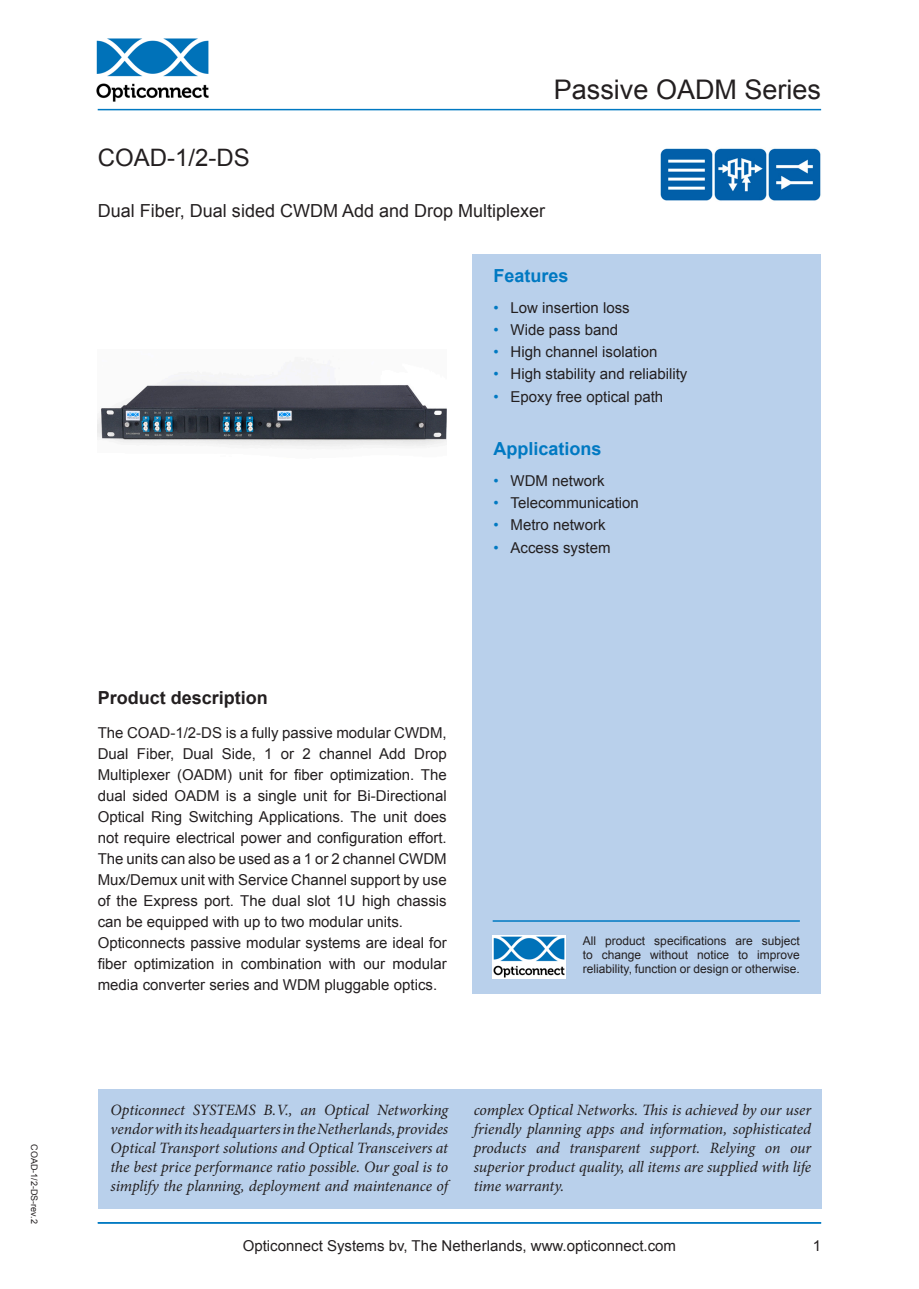
<style>
.page{position:relative;width:919px;height:1289px;background:#fff}
.page>*{position:absolute;margin:0;border:0;box-sizing:border-box;transform-origin:0 0}
.t1{font:27px "Arial";color:#231f20}
._1b_Title_product{font:24px "Arial";color:#231f20}
._1c_Title_product_su{font:18px "Arial";color:#231f20}
._4a_tussenkop{font:700 18px "Arial";color:#0079c2}
._4a_tussenkop-2{font:700 18px "Arial";color:#231f20}
.t2{font:italic 15.75px/18.9px "Minion Pro";letter-spacing:-.01em;color:#231f20;text-align:justify}
._3a_plat{font:15px/21px "Arial";color:#231f20;text-align:justify}
.Foottxt{font:15px "Arial";color:#231f20}
.t3{font:12px/14.4px "Arial";color:#231f20;text-align:justify}
.t4{font:9px "Arial";color:#231f20}
.s1{color:#0079c2}
</style>
<div class="page">
<div style="left:472px;top:255px;width:349px;height:739px;background:#b9d0eb"></div>
<img style="left:492px;top:935px;width:74px;height:43px">
<hr style="left:492px;top:920px;width:307px;height:1px;background:#0079c2">
<img style="left:98px;top:377px;width:348px;height:71px">
<img style="left:96px;top:38px;width:113px;height:64px">
<hr style="left:98px;top:109px;width:723px;height:1px;background:#0079c2">
<div style="left:98px;top:1089px;width:723px;height:119px;background:#b9d0eb"></div>
<hr style="left:98px;top:1221px;width:723px;height:2px;background:#0079c2">
<img style="left:660px;top:148px;width:161px;height:53px">
<p class="t4" style="left:41px;top:1144px;width:81px;rotate:90deg">COAD-1/2-DS-rev.2</p>
<h1 class="t1" style="left:554px;top:71px;width:269px">Passive OADM Series</h1>
<p class="_1b_Title_product" style="left:98px;top:141px;width:154px">COAD-1/2-DS</p>
<p class="_1c_Title_product_su" style="left:98px;top:198px;width:449px">Dual Fiber, Dual sided CWDM Add and Drop Multiplexer</p>
<p class="_4a_tussenkop" style="left:493px;top:263px;width:77px">Features</p>
<p class="_3a_plat" style="left:493px;top:297px;width:138px"><span class="s1">•</span> Low insertion loss</p>
<p class="_3a_plat" style="left:493px;top:319px;width:126px"><span class="s1">•</span> Wide pass band</p>
<p class="_3a_plat" style="left:493px;top:341px;width:165px"><span class="s1">•</span> High channel isolation</p>
<p class="_3a_plat" style="left:493px;top:363px;width:195px"><span class="s1">•</span> High stability and reliability</p>
<p class="_3a_plat" style="left:493px;top:386px;width:171px"><span class="s1">•</span> Epoxy free optical path</p>
<p class="_4a_tussenkop" style="left:493px;top:436px;width:110px">Applications</p>
<p class="_3a_plat" style="left:493px;top:470px;width:113px"><span class="s1">•</span> WDM network</p>
<p class="_3a_plat" style="left:493px;top:492px;width:147px"><span class="s1">•</span> Telecommunication</p>
<p class="_3a_plat" style="left:493px;top:514px;width:114px"><span class="s1">•</span> Metro network</p>
<p class="_3a_plat" style="left:493px;top:537px;width:119px"><span class="s1">•</span> Access system</p>
<p class="_4a_tussenkop-2" style="left:98px;top:685px;width:172px">Product description</p>
<p class="_3a_plat" style="left:98px;top:722px;width:350px">The COAD-1/2-DS is a fully passive modular CWDM, Dual Fiber, Dual Side, 1 or 2 channel Add Drop Multiplexer (OADM) unit for fiber optimization. The dual sided OADM is a single unit for Bi-Directional Optical Ring Switching Applications. The unit does not require electrical power and configuration effort.<br>The units can also be used as a 1 or 2 channel CWDM Mux/Demux unit with Service Channel support by use of the Express port. The dual slot 1U high chassis can be equipped with up to two modular units.</p>
<p class="_3a_plat" style="left:98px;top:932px;width:350px">Opticonnects passive modular systems are ideal for fiber optimization in combination with our modular media converter series and WDM pluggable optics.</p>
<p class="t3" style="left:583px;top:933px;width:218px">All product specifications are subject to change without notice to improve reliability, function or design or otherwise.</p>
<p class="t2" style="left:111px;top:1100px;width:339px">Opticonnect SYSTEMS B.V., an Optical Networking vendor with its headquarters in the Netherlands, provides Optical Transport solutions and Optical Transceivers at the best price performance ratio possible. Our goal is to simplify the planning, deployment and maintenance of</p>
<p class="t2" style="left:473px;top:1100px;width:339px">complex Optical Networks. This is achieved by our user friendly planning apps and information, sophisticated products and transparent support. Relying on our superior product quality, all items are supplied with life time warranty.</p>
<p class="_3a_plat" style="left:243px;top:1234px;width:434px">Opticonnect Systems bv, The Netherlands, www.opticonnect.com</p>
<p class="Foottxt" style="left:812px;top:1234px;width:10px">1</p>
</div>
